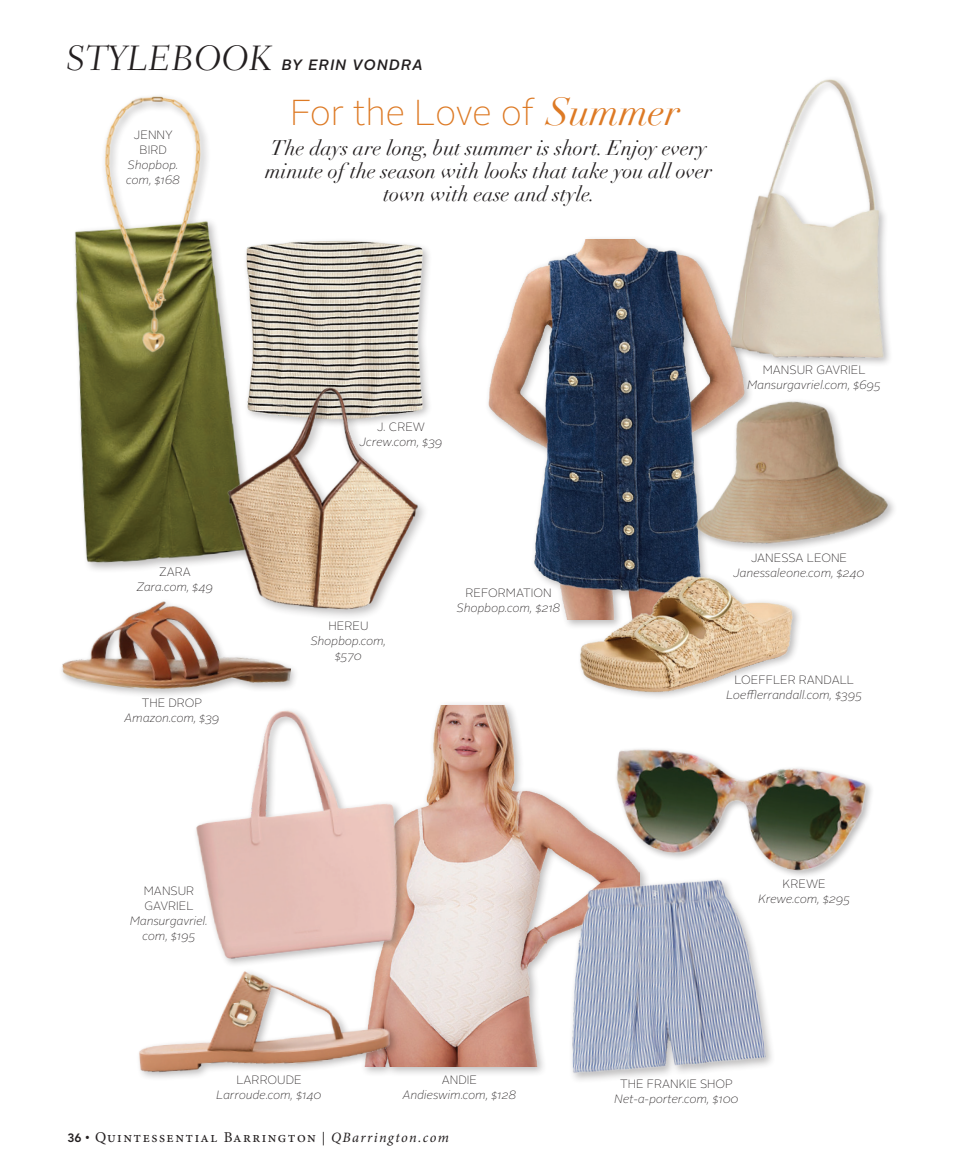
<style>
.page{position:relative;width:972px;height:1175px;background:#fff}
.page>*{position:absolute;margin:0;border:0;box-sizing:border-box;transform-origin:0 0}
.t1{font:100 36px "Alright Sans";letter-spacing:-.01em;color:#dd7a25}
.t2{font:italic 300 36px "Fairfield LT Std";color:#231f20}
.t3{font:italic 20.7px/23.1px "Didot";color:#231f20;text-align:center}
.t4{font:15px "Minion Pro";letter-spacing:.1em;color:#231f20}
.t5{font:italic 500 15px "Alright Sans";letter-spacing:.08em;color:#231f20}
.t6{font:italic 100 12px/15px "Alright Sans";color:#231f20;text-align:center}
.t7{font:100 12px/15px "Alright Sans";color:#231f20;text-align:center}
.s1{font-family:"Didot";font-weight:400;font-style:italic;font-size:39px}
.s2{font-family:"Avenir LT Std";font-weight:800;font-size:12px}
.s3{font-size:12px}
.s4{font-size:13.5px}
.s5{font-style:italic;font-size:14.25px}
</style>
<div class="page">
<img style="left:261px;top:240px;width:168px;height:121px">
<img style="left:75px;top:224px;width:186px;height:346px">
<img style="left:204px;top:361px;width:225px;height:256px">
<img style="left:94px;top:96px;width:118px;height:265px">
<img style="left:61px;top:588px;width:237px;height:108px">
<img style="left:488px;top:240px;width:226px;height:380px">
<img style="left:660px;top:370px;width:234px;height:191px">
<img style="left:573px;top:561px;width:226px;height:136px">
<img style="left:714px;top:79px;width:180px;height:299px">
<div style="left:360px;top:700px;width:291px;height:377px;background:#231f20;opacity:.3"></div>
<img style="left:401px;top:705px;width:239px;height:361px">
<img style="left:165px;top:685px;width:262px;height:298px">
<img style="left:553px;top:865px;width:219px;height:215px">
<img style="left:139px;top:951px;width:262px;height:127px">
<img style="left:598px;top:723px;width:274px;height:180px">
<h1 class="t2" style="left:66px;top:38px;width:208px">STYLEBOOK</h1>
<p class="t5" style="left:282px;top:55px;width:142px">BY ERIN VONDRA</p>
<h1 class="t1" style="left:290px;top:88px;width:391px">For the Love of <span class="s1">Summer</span></h1>
<p class="t7" style="left:134px;top:127px;width:41px">JENNY<br>BIRD</p>
<p class="t6" style="left:126px;top:157px;width:56px;text-align:left">Shopbop. com, $168</p>
<h2 class="t3" style="left:265px;top:136px;width:449px">The days are long, but summer is short. Enjoy every minute of the season with looks that take you all over town with ease and style.</h2>
<p class="t7" style="left:159px;top:564px;width:33px">ZARA</p>
<p class="t6" style="left:137px;top:579px;width:78px">Zara.com, $49</p>
<p class="t7" style="left:142px;top:695px;width:62px">THE DROP</p>
<p class="t6" style="left:125px;top:710px;width:97px">Amazon.com, $39</p>
<p class="t7" style="left:144px;top:883px;width:52px;text-align:left">MANSUR<br>GAVRIEL</p>
<p class="t6" style="left:130px;top:913px;width:79px">Mansurgavriel. com, $195</p>
<p class="t7" style="left:377px;top:419px;width:50px">J. CREW</p>
<p class="t6" style="left:359px;top:434px;width:85px">Jcrew.com, $39</p>
<p class="t7" style="left:329px;top:618px;width:42px">HEREU</p>
<p class="t6" style="left:311px;top:633px;width:77px">Shopbop.com, $570</p>
<p class="t7" style="left:466px;top:586px;width:88px">REFORMATION</p>
<p class="t6" style="left:457px;top:601px;width:105px">Shopbop.com, $218</p>
<p class="t7" style="left:763px;top:362px;width:104px">MANSUR GAVRIEL</p>
<p class="t6" style="left:748px;top:377px;width:135px">Mansurgavriel.com, $695</p>
<p class="t7" style="left:751px;top:551px;width:98px">JANESSA LEONE</p>
<p class="t6" style="left:733px;top:566px;width:133px">Janessaleone.com, $240</p>
<p class="t7" style="left:734px;top:672px;width:121px">LOEFFLER RANDALL</p>
<p class="t6" style="left:726px;top:687px;width:137px">Loefflerrandall.com, $395</p>
<p class="t7" style="left:783px;top:876px;width:45px">KREWE</p>
<p class="t6" style="left:758px;top:891px;width:93px">Krewe.com, $295</p>
<p class="t7" style="left:236px;top:1072px;width:67px">LARROUDE</p>
<p class="t6" style="left:217px;top:1087px;width:107px">Larroude.com, $140</p>
<p class="t7" style="left:442px;top:1072px;width:37px">ANDIE</p>
<p class="t6" style="left:403px;top:1087px;width:115px">Andieswim.com, $128</p>
<p class="t4" style="left:68px;top:1126px;width:383px"><span class="s2">36</span> <span class="s3">•</span> Quintessential Barrington <span class="s4">|</span> <span class="s5">QBarrington.com</span></p>
<p class="t7" style="left:620px;top:1076px;width:114px">THE FRANKIE SHOP</p>
<p class="t6" style="left:615px;top:1091px;width:126px">Net-a-porter.com, $100</p>
</div>
